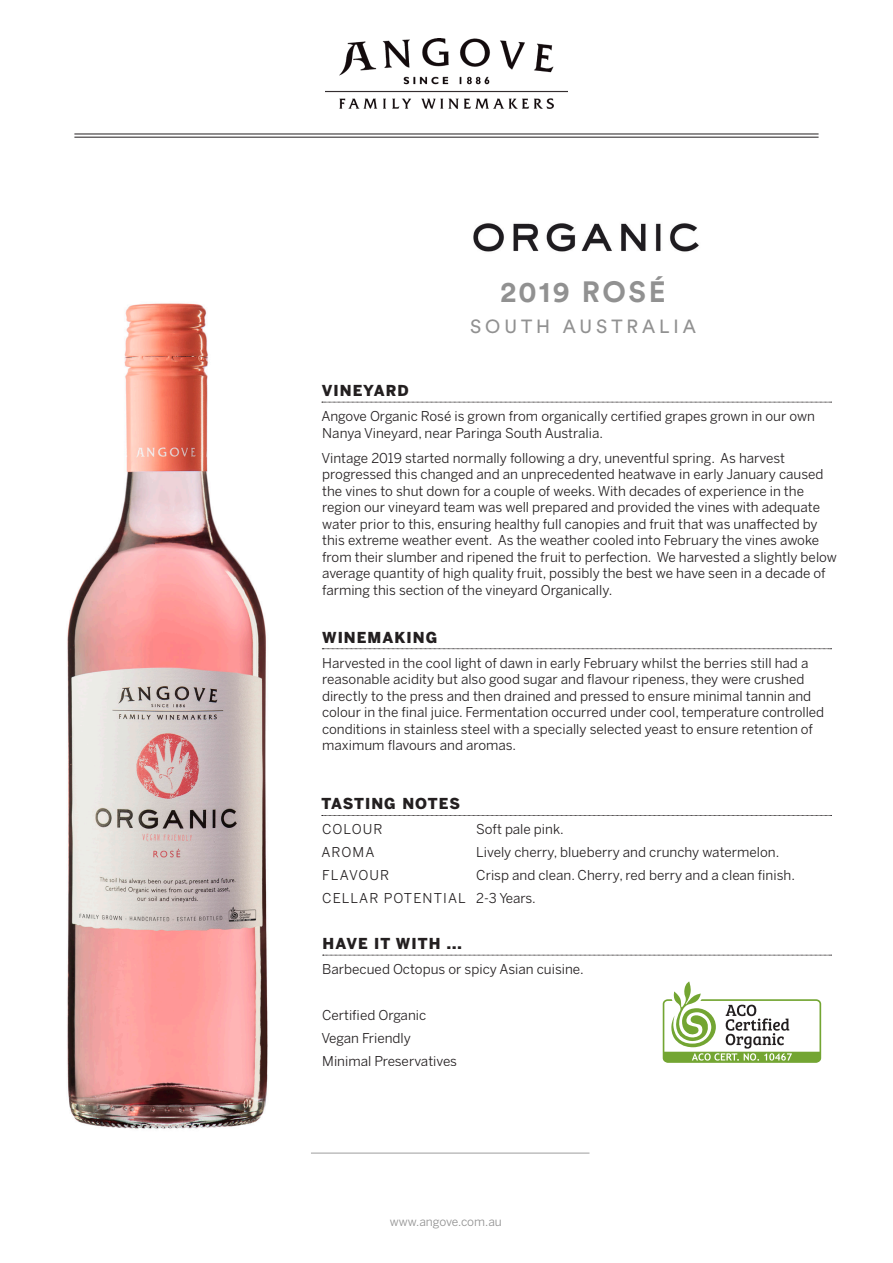
<style>
.page{position:relative;width:893px;height:1263px;background:#fff}
.page>*{position:absolute;margin:0;border:0;box-sizing:border-box;transform-origin:0 0}
.Headline{font:700 29.1px "Circular Pro";letter-spacing:.085em;color:#919191}
.Region{font:18.9px "Circular Pro";letter-spacing:.21em;color:#919191}
.t1{font:900 15px "Benton Sans";letter-spacing:.07em;color:#231f20}
.t2{font:13.5px/16.5px "Benton Sans";color:#231f20}
.t3{font:13.5px "Benton Sans";letter-spacing:.075em;color:#231f20}
.Body_Copy_Tasting_No{font:12px "Benton Sans";color:#919191}
</style>
<div class="page">
<svg style="left:322px;top:402px;width:509px;height:1px"></svg>
<svg style="left:322px;top:648px;width:509px;height:1px"></svg>
<svg style="left:322px;top:815px;width:509px;height:1px"></svg>
<svg style="left:323px;top:955px;width:508px;height:1px"></svg>
<img style="left:67px;top:303px;width:201px;height:827px">
<img style="left:473px;top:223px;width:226px;height:29px">
<img style="left:325px;top:38px;width:243px;height:71px">
<hr style="left:311px;top:1152px;width:278px;height:2px;background:#bebebe">
<hr style="left:74px;top:137px;width:745px;height:1px;background:#231f20">
<hr style="left:74px;top:134px;width:745px;height:1px;background:#231f20">
<svg style="left:663px;top:981px;width:158px;height:82px"></svg>
<p class="Headline" style="left:500px;top:271px;width:167px">2019 ROSÉ</p>
<p class="Region" style="left:470px;top:314px;width:227px">SOUTH AUSTRALIA</p>
<p class="t1" style="left:322px;top:382px;width:89px">VINEYARD</p>
<p class="t2" style="left:321px;top:408px;width:495px">Angove Organic Rosé is grown from organically certified grapes grown in our own<br>Nanya Vineyard, near Paringa South Australia.</p>
<p class="t2" style="left:322px;top:449px;width:517px">Vintage 2019 started normally following a dry, uneventful spring. As harvest progressed this changed and an unprecedented heatwave in early January caused the vines to shut down for a couple of weeks. With decades of experience in the region our vineyard team was well prepared and provided the vines with adequate water prior to this, ensuring healthy full canopies and fruit that was unaffected by this extreme weather event. As the weather cooled into February the vines awoke from their slumber and ripened the fruit to perfection. We harvested a slightly below average quantity of high quality fruit, possibly the best we have seen in a decade of farming this section of the vineyard Organically.</p>
<p class="t1" style="left:322px;top:628px;width:117px">WINEMAKING</p>
<p class="t2" style="left:322px;top:654px;width:504px">Harvested in the cool light of dawn in early February whilst the berries still had a reasonable acidity but also good sugar and flavour ripeness, they were crushed directly to the press and then drained and pressed to ensure minimal tannin and colour in the fi nal juice. Fermentation occurred under cool, temperature controlled conditions in stainless steel with a specially selected yeast to ensure retention of maximum flavours and aromas.</p>
<p class="t1" style="left:322px;top:795px;width:140px">TASTING NOTES</p>
<p class="t2" style="left:322px;top:821px;width:62px">COLOUR</p>
<p class="t2" style="left:476px;top:821px;width:89px">Soft pale pink.</p>
<p class="t2" style="left:321px;top:844px;width:55px">AROMA</p>
<p class="t2" style="left:476px;top:844px;width:305px">Lively cherry, blueberry and crunchy watermelon.</p>
<p class="t3" style="left:322px;top:867px;width:68px">FLAVOUR</p>
<p class="t2" style="left:322px;top:864px;width:474px;line-height:23px;text-indent:154px">Crisp and clean. Cherry, red berry and a clean fi nish.<br>CELLAR POTENTIAL 2-3 Years.</p>
<p class="t1" style="left:322px;top:935px;width:141px">HAVE IT WITH ...</p>
<p class="t2" style="left:322px;top:961px;width:263px">Barbecued Octopus or spicy Asian cuisine.</p>
<p class="t2" style="left:322px;top:1003px;width:137px;line-height:23px">Certified Organic<br>Vegan Friendly<br>Minimal Preservatives</p>
<p class="Body_Copy_Tasting_No" style="left:390px;top:1215px;width:114px">www.angove.com.au</p>
</div>
